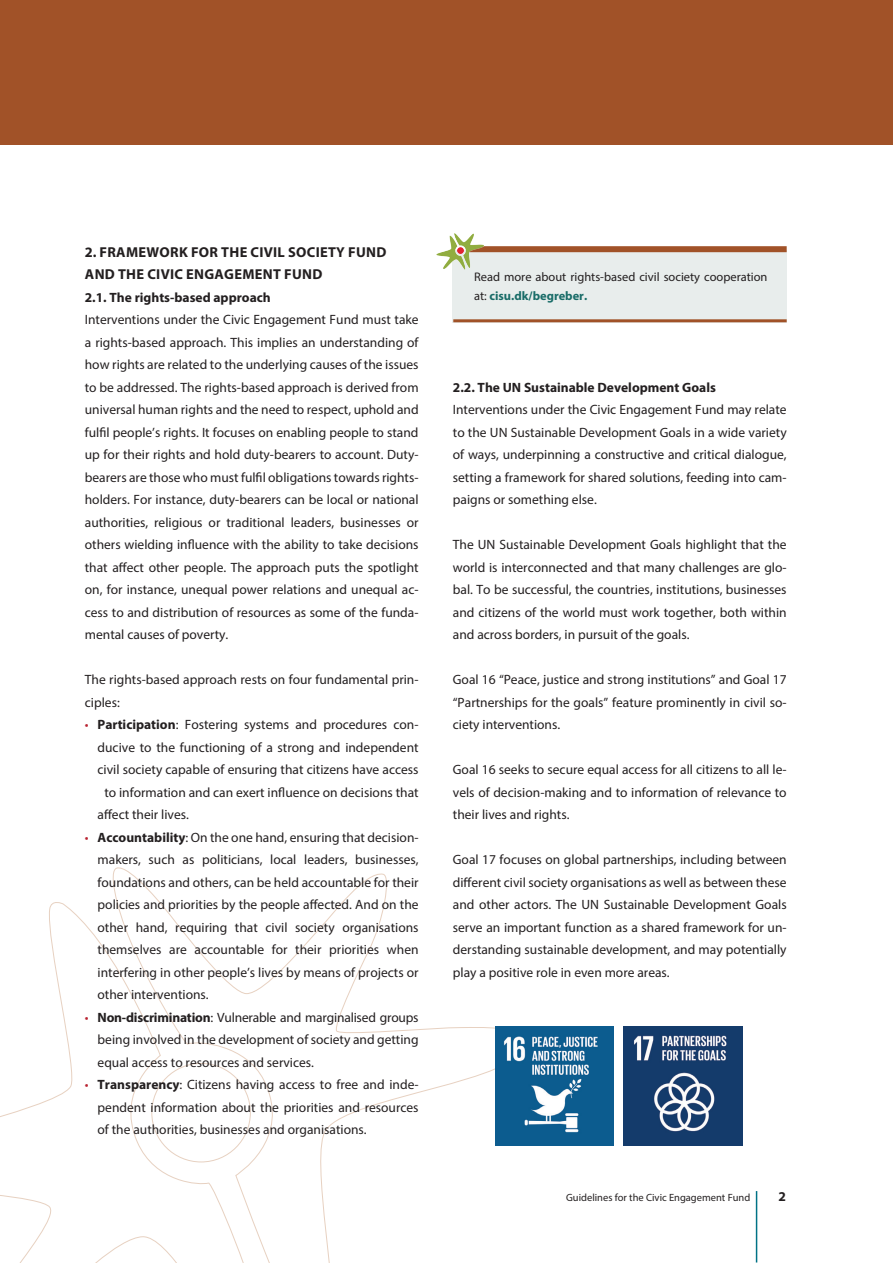
<style>
.page{position:relative;width:893px;height:1263px;background:#fff}
.page>*{position:absolute;margin:0;border:0;box-sizing:border-box;transform-origin:0 0}
.mellemrubrik{font:700 14.4px/22.5px "Myriad Pro";letter-spacing:.02em;color:#231f20}
.broed{font:13.5px/22.5px "Myriad Pro";color:#231f20;text-align:justify}
.bullettekst{font:13.5px/22.5px "Myriad Pro";color:#231f20;text-align:justify}
.lille_mellemrubrik_f{font:700 13.5px "Myriad Pro";color:#231f20}
.bokstekst{font:12.45px/19.5px "Myriad Pro";color:#231f20}
.t1{font:10.5px "Myriad Pro";color:#231f20}
.s1{color:#b92432}
.s2{font-weight:700}
.s3{font-weight:700;color:#196c68}
</style>
<div class="page">
<svg style="left:0;top:902px;width:108px;height:361px"></svg>
<svg style="left:108px;top:867px;width:387px;height:396px"></svg>
<div style="left:0;top:0;width:893px;height:145px;background:#a15228"></div>
<img style="left:495px;top:1026px;width:119px;height:120px">
<img style="left:624px;top:1026px;width:119px;height:120px">
<div style="left:453px;top:250px;width:334px;height:72px;background:#e8edec"></div>
<div style="left:467px;top:246px;width:320px;height:6px;background:#a15228"></div>
<img style="left:436px;top:233px;width:48px;height:38px">
<hr style="left:453px;top:319px;width:334px;height:3px;background:#a15228">
<hr style="left:756px;top:1191px;width:1px;height:71px;background:#007286">
<p class="mellemrubrik" style="left:85px;top:240px;width:303px">2. FRAMEWORK FOR THE CIVIL SOCIETY FUND<br>AND THE CIVIC ENGAGEMENT FUND</p>
<p class="lille_mellemrubrik_f" style="left:85px;top:288px;width:187px">2.1. The rights-based approach</p>
<p class="broed" style="left:85px;top:308px;width:335px">Interventions under the Civic Engagement Fund must take a rights-based approach. This implies an understanding of how rights are related to the underlying causes of the issues to be addressed. The rights-based approach is derived from universal human rights and the need to respect, uphold and fulfil people’s rights. It focuses on enabling people to stand up for their rights and hold duty-bearers to account. Duty&shy;bearers are those who must fulfil obligations towards rights&shy;holders. For instance, duty-bearers can be local or national authorities, religious or traditional leaders, businesses or others wielding influence with the ability to take decisions that affect other people. The approach puts the spotlight on, for instance, unequal power relations and unequal ac&shy;cess to and distribution of resources as some of the funda&shy;mental causes of poverty.</p>
<p class="broed" style="left:85px;top:668px;width:335px">The rights-based approach rests on four fundamental prin&shy;ciples:</p>
<p class="bullettekst" style="left:85px;top:713px;width:335px"><span class="s1">•</span> <span class="s2">Participation</span>: Fostering systems and procedures con-</p>
<p class="bullettekst" style="left:98px;top:736px;width:323px">ducive to the functioning of a strong and independent</p>
<p class="bullettekst" style="left:98px;top:758px;width:323px">civil society capable of ensuring that citizens have access</p>
<p class="bullettekst" style="left:104px;top:781px;width:316px">to information and can exert influence on decisions that</p>
<p class="bullettekst" style="left:98px;top:803px;width:93px">affect their lives.</p>
<p class="bullettekst" style="left:98px;top:826px;width:323px;text-indent:-13px"><span class="s1">•</span> <span class="s2">Accountability</span>: On the one hand, ensuring that decision&shy;makers, such as politicians, local leaders, businesses, foundations and others, can be held accountable for their policies and priorities by the people affected. And on the other hand, requiring that civil society organisations themselves are accountable for their priorities when interfering in other people’s lives by means of projects or other interventions.</p>
<p class="bullettekst" style="left:98px;top:1006px;width:323px;text-indent:-13px"><span class="s1">•</span> <span class="s2">Non-discrimination</span>: Vulnerable and marginalised groups being involved in the development of society and getting equal access to resources and services.</p>
<p class="bullettekst" style="left:98px;top:1073px;width:323px;text-indent:-13px"><span class="s1">•</span> <span class="s2">Transparency</span>: Citizens having access to free and inde&shy;pendent information about the priorities and resources of the authorities, businesses and organisations.</p>
<p class="bokstekst" style="left:474px;top:267px;width:295px">Read more about rights-based civil society cooperation at: <span class="s3">cisu.dk/begreber.</span></p>
<p class="lille_mellemrubrik_f" style="left:453px;top:378px;width:265px">2.2. The UN Sustainable Development Goals</p>
<p class="broed" style="left:453px;top:398px;width:335px">Interventions under the Civic Engagement Fund may relate to the UN Sustainable Development Goals in a wide variety of ways, underpinning a constructive and critical dialogue, setting a framework for shared solutions, feeding into cam&shy;paigns or something else.</p>
<p class="broed" style="left:453px;top:533px;width:335px">The UN Sustainable Development Goals highlight that the world is interconnected and that many challenges are glo&shy;bal. To be successful, the countries, institutions, businesses and citizens of the world must work together, both within and across borders, in pursuit of the goals.</p>
<p class="broed" style="left:453px;top:668px;width:335px">Goal 16 “Peace, justice and strong institutions” and Goal 17 “Partnerships for the goals” feature prominently in civil so&shy;ciety interventions.</p>
<p class="broed" style="left:453px;top:758px;width:335px">Goal 16 seeks to secure equal access for all citizens to all le&shy;vels of decision-making and to information of relevance to their lives and rights.</p>
<p class="broed" style="left:453px;top:848px;width:335px">Goal 17 focuses on global partnerships, including between different civil society organisations as well as between these and other actors. The UN Sustainable Development Goals serve an important function as a shared framework for un&shy;derstanding sustainable development, and may potentially play a positive role in even more areas.</p>
<p class="t1" style="left:566px;top:1191px;width:186px">Guidelines for the Civic Engagement Fund</p>
<p class="lille_mellemrubrik_f" style="left:778px;top:1188px;width:9px">2</p>
</div>
